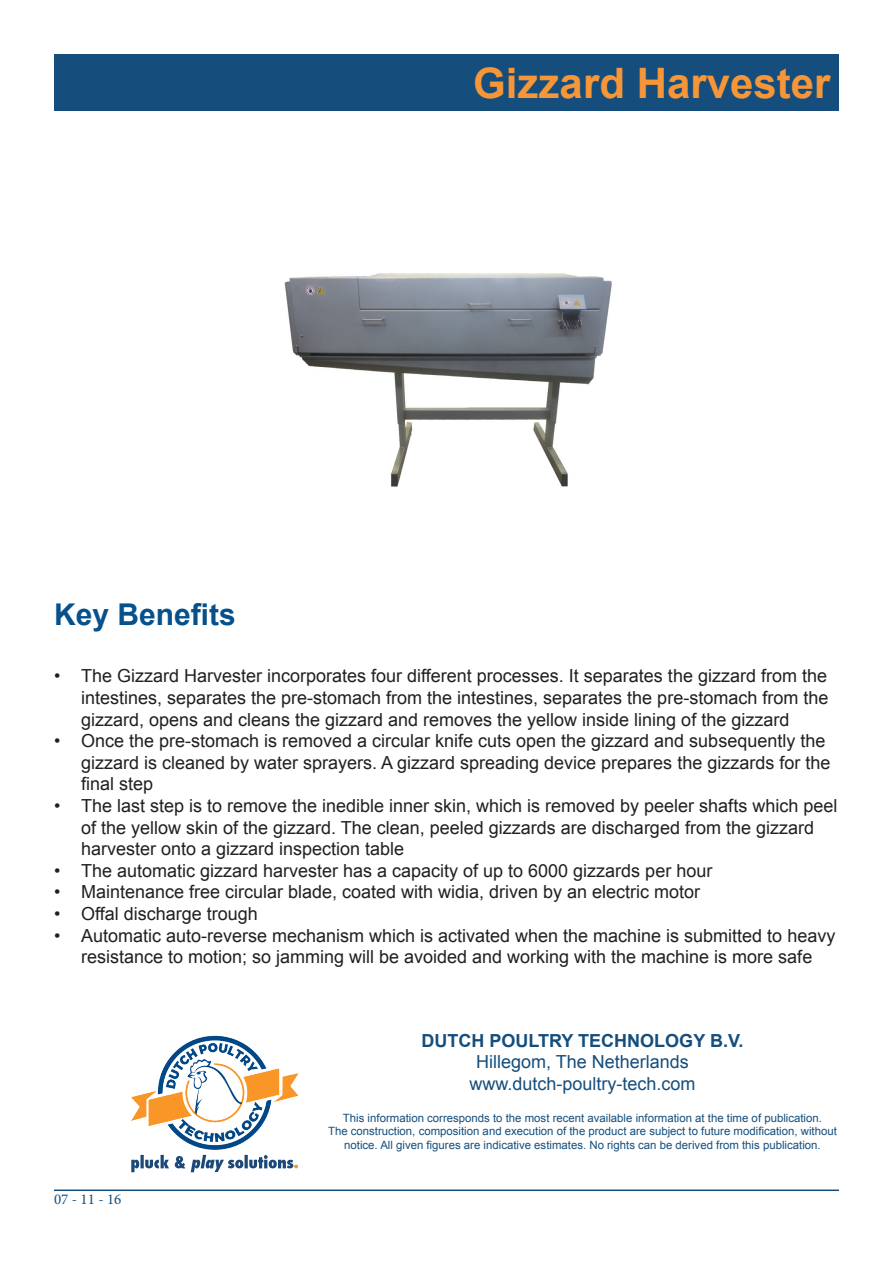
<style>
.page{position:relative;width:893px;height:1263px;background:#fff}
.page>*{position:absolute;margin:0;border:0;box-sizing:border-box;transform-origin:0 0}
.t1{font:700 42px "Arial";color:#f79638}
.t2{font:700 30px "Arial";color:#06508c}
.t3{font:18px/21.6px "Arial";color:#231f20}
.t4{font:18px "Arial";color:#154e7c}
.t5{font:700 18px "Arial";color:#154e7c}
.t6{font:15px "Minion Pro";color:#154e7c}
.t7{font:11.4px/13.6px "Arial";color:#154e7c;text-align:center}
</style>
<div class="page">
<div style="left:54px;top:54px;width:785px;height:57px;background:#154e7c"></div>
<img style="left:284px;top:273px;width:328px;height:214px">
<img style="left:131px;top:1035px;width:168px;height:138px">
<img style="left:140px;top:1155px;width:153px;height:13px">
<hr style="left:54px;top:1189px;width:785px;height:2px;background:#154e7c">
<p class="t1" style="left:473px;top:55px;width:359px">Gizzard Harvester</p>
<p class="t2" style="left:54px;top:594px;width:183px">Key Benefits</p>
<p class="t3" style="left:81px;top:665px;width:749px;text-align:justify;text-indent:-27px">• The Gizzard Harvester incorporates four different processes. It separates the gizzard from the intestines, separates the pre-stomach from the intestines, separates the pre-stomach from the gizzard, opens and cleans the gizzard and removes the yellow inside lining of the gizzard</p>
<p class="t3" style="left:81px;top:730px;width:751px;text-indent:-27px">• Once the pre-stomach is removed a circular knife cuts open the gizzard and subsequently the gizzard is cleaned by water sprayers. A gizzard spreading device prepares the gizzards for the final step</p>
<p class="t3" style="left:81px;top:795px;width:758px;text-indent:-27px">• The last step is to remove the inedible inner skin, which is removed by peeler shafts which peel of the yellow skin of the gizzard. The clean, peeled gizzards are discharged from the gizzard harvester onto a gizzard inspection table</p>
<p class="t3" style="left:54px;top:860px;width:660px">• The automatic gizzard harvester has a capacity of up to 6000 gizzards per hour</p>
<p class="t3" style="left:54px;top:881px;width:648px">• Maintenance free circular blade, coated with widia, driven by an electric motor</p>
<p class="t3" style="left:54px;top:903px;width:205px">• Offal discharge trough</p>
<p class="t3" style="left:54px;top:925px;width:783px;text-align:center">• Automatic auto-reverse mechanism which is activated when the machine is submitted to heavy resistance to motion; so jamming will be avoided and working with the machine is more safe</p>
<p class="t6" style="left:54px;top:1189px;width:69px">07 - 11 - 16</p>
<p class="t5" style="left:422px;top:1028px;width:323px">DUTCH POULTRY TECHNOLOGY B.V.</p>
<p class="t4" style="left:476px;top:1050px;width:214px">Hillegom, The Netherlands</p>
<p class="t4" style="left:469px;top:1072px;width:228px">www.dutch-poultry-tech.com</p>
<p class="t7" style="left:343px;top:1111px;width:481px">This information corresponds to the most recent available information at the time of publication.</p>
<p class="t7" style="left:328px;top:1125px;width:510px">The construction, composition and execution of the product are subject to future modification, without notice. All given figures are indicative estimates. No rights can be derived from this publication.</p>
</div>
